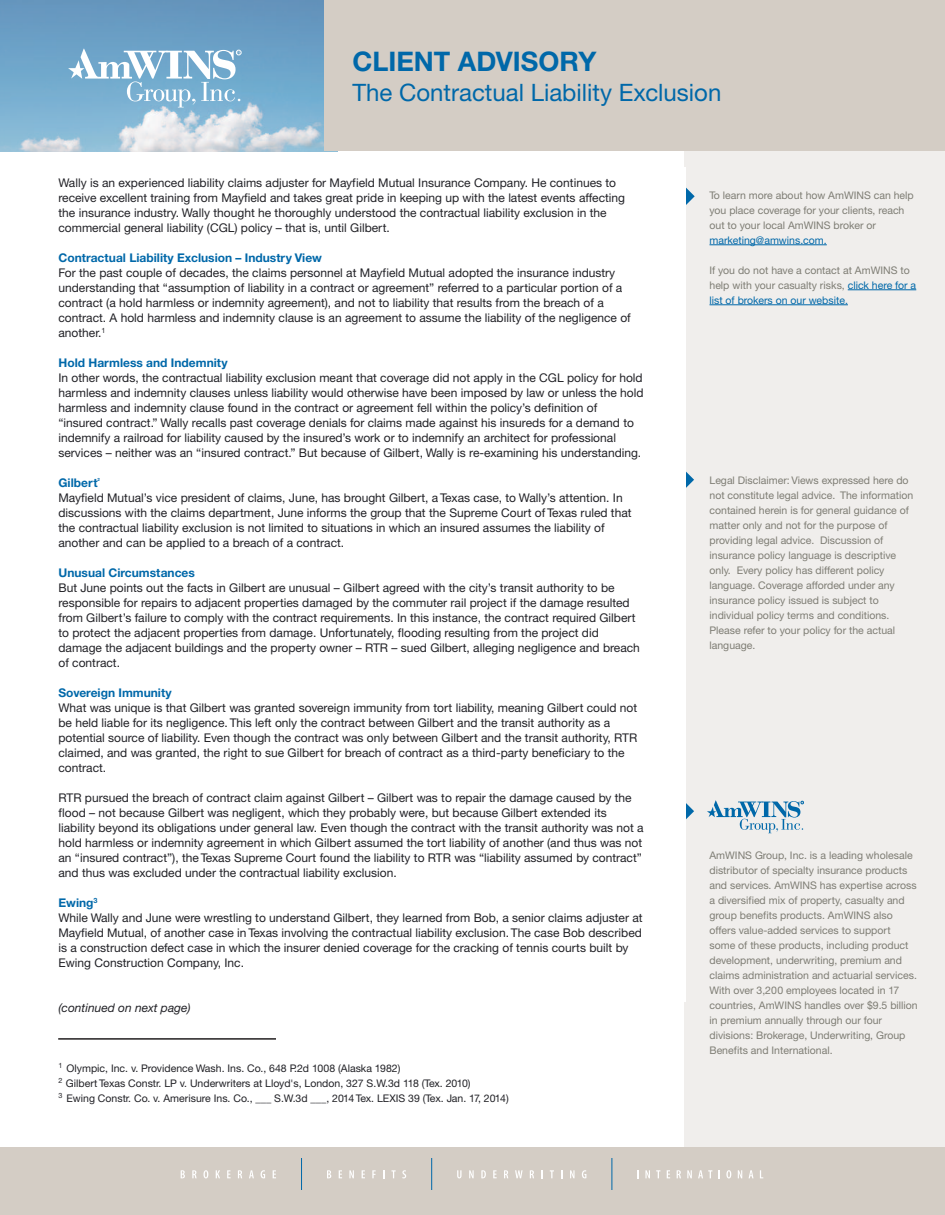
<style>
.page{position:relative;width:945px;height:1215px;background:#fff}
.page>*{position:absolute;margin:0;border:0;box-sizing:border-box;transform-origin:0 0}
.t1{font:700 27px "Helvetica Neue CE";color:#0068a9}
.t2{font:24px "Helvetica Neue CE";color:#0068a9}
.t3{font:12px/15px "Helvetica Neue CE";color:#212126}
.t4{font:700 12px "Helvetica Neue CE";color:#0068a9}
.t5{font:italic 12px "Helvetica Neue CE";color:#212126}
.t6{font:10.5px/15px "Helvetica Neue CE";color:#7e7d74}
.t7{font:10.5px/15px "Helvetica Neue CE";color:#212126}
.t8{font:10.5px "Helvetica Neue CE";color:#0068a9}
.t9{font:700 4.35px "Helvetica Neue CE";color:#0068a9}
.s1{font-weight:700;color:#0068a9}
.s2{color:#0068a9}
</style>
<div class="page">
<div style="left:685px;top:141px;width:260px;height:1017px;background:#f0eeec"></div>
<svg style="left:685px;top:187px;width:10px;height:19px"></svg>
<hr style="left:710px;top:245px;width:114px;height:1px;background:#0068a9">
<hr style="left:848px;top:290px;width:68px;height:1px;background:#0068a9">
<hr style="left:710px;top:305px;width:138px;height:1px;background:#0068a9">
<svg style="left:707px;top:800px;width:96px;height:33px"></svg>
<svg style="left:685px;top:802px;width:9px;height:19px"></svg>
<svg style="left:685px;top:470px;width:9px;height:19px"></svg>
<div style="left:0;top:1148px;width:945px;height:67px;background:#d4cdc5"></div>
<hr style="left:431px;top:1159px;width:1px;height:31px;background:#0068a9">
<hr style="left:612px;top:1159px;width:1px;height:31px;background:#0068a9">
<hr style="left:301px;top:1159px;width:1px;height:31px;background:#0068a9">
<svg style="left:181px;top:1170px;width:4px;height:8px"></svg>
<svg style="left:192px;top:1170px;width:5px;height:8px"></svg>
<svg style="left:204px;top:1170px;width:4px;height:8px"></svg>
<svg style="left:216px;top:1170px;width:4px;height:8px"></svg>
<svg style="left:227px;top:1170px;width:4px;height:8px"></svg>
<svg style="left:238px;top:1170px;width:4px;height:8px"></svg>
<svg style="left:249px;top:1170px;width:5px;height:8px"></svg>
<svg style="left:261px;top:1170px;width:4px;height:8px"></svg>
<svg style="left:273px;top:1170px;width:3px;height:8px"></svg>
<svg style="left:327px;top:1170px;width:4px;height:8px"></svg>
<svg style="left:339px;top:1170px;width:3px;height:8px"></svg>
<svg style="left:349px;top:1170px;width:5px;height:8px"></svg>
<svg style="left:362px;top:1170px;width:3px;height:8px"></svg>
<svg style="left:372px;top:1170px;width:4px;height:8px"></svg>
<svg style="left:391px;top:1170px;width:5px;height:8px"></svg>
<svg style="left:402px;top:1170px;width:4px;height:8px"></svg>
<svg style="left:457px;top:1170px;width:5px;height:8px"></svg>
<svg style="left:469px;top:1170px;width:5px;height:8px"></svg>
<svg style="left:481px;top:1170px;width:5px;height:8px"></svg>
<svg style="left:493px;top:1170px;width:4px;height:8px"></svg>
<svg style="left:504px;top:1170px;width:4px;height:8px"></svg>
<svg style="left:515px;top:1170px;width:8px;height:8px"></svg>
<svg style="left:530px;top:1170px;width:4px;height:8px"></svg>
<svg style="left:541px;top:1170px;width:2px;height:8px"></svg>
<svg style="left:550px;top:1170px;width:4px;height:8px"></svg>
<svg style="left:570px;top:1170px;width:5px;height:8px"></svg>
<svg style="left:582px;top:1170px;width:4px;height:8px"></svg>
<svg style="left:637px;top:1170px;width:2px;height:8px"></svg>
<svg style="left:645px;top:1170px;width:5px;height:8px"></svg>
<svg style="left:656px;top:1170px;width:4px;height:8px"></svg>
<svg style="left:667px;top:1170px;width:3px;height:8px"></svg>
<svg style="left:677px;top:1170px;width:4px;height:8px"></svg>
<svg style="left:687px;top:1170px;width:5px;height:8px"></svg>
<svg style="left:698px;top:1170px;width:14px;height:8px"></svg>
<svg style="left:726px;top:1170px;width:5px;height:8px"></svg>
<svg style="left:738px;top:1170px;width:4px;height:8px"></svg>
<svg style="left:749px;top:1170px;width:5px;height:8px"></svg>
<img style="left:0;top:0;width:324px;height:151px">
<div style="left:324px;top:0;width:621px;height:151px;background:#d4cdc5"></div>
<svg style="left:68px;top:49px;width:173px;height:58px"></svg>
<hr style="left:58px;top:1038px;width:218px;height:2px;background:#231f20">
<h1 class="t1" style="left:352px;top:45px;width:245px">CLIENT ADVISORY</h1>
<h2 class="t2" style="left:352px;top:78px;width:370px">The Contractual Liability Exclusion</h2>
<p class="t3" style="left:58px;top:175px;width:568px">Wally is an experienced liability claims adjuster for Mayfield Mutual Insurance Company. He continues to receive excellent training from Mayfield and takes great pride in keeping up with the latest events affecting the insurance industry. Wally thought he thoroughly understood the contractual liability exclusion in the commercial general liability (CGL) policy – that is, until Gilbert.</p>
<p class="t4" style="left:59px;top:250px;width:265px">Contractual Liability Exclusion – Industry View</p>
<p class="t3" style="left:58px;top:265px;width:574px">For the past couple of decades, the claims personnel at Mayfield Mutual adopted the insurance industry understanding that “assumption of liability in a contract or agreement” referred to a particular portion of a contract (a hold harmless or indemnity agreement), and not to liability that results from the breach of a contract. A hold harmless and indemnity clause is an agreement to assume the liability of the negligence of another.<sup>1</sup></p>
<p class="t4" style="left:58px;top:355px;width:171px">Hold Harmless and Indemnity</p>
<p class="t3" style="left:58px;top:370px;width:586px">In other words, the contractual liability exclusion meant that coverage did not apply in the CGL policy for hold harmless and indemnity clauses unless liability would otherwise have been imposed by law or unless the hold harmless and indemnity clause found in the contract or agreement fell within the policy’s definition of “insured contract.” Wally recalls past coverage denials for claims made against his insureds for a demand to indemnify a railroad for liability caused by the insured’s work or to indemnify an architect for professional services – neither was an “insured contract.” But because of Gilbert, Wally is re-examining his understanding.</p>
<p class="t4" style="left:59px;top:475px;width:41px">Gilbert</p>
<p class="t9" style="left:98px;top:477px;width:4px">2</p>
<p class="t3" style="left:58px;top:490px;width:575px">Mayfield Mutual’s vice president of claims, June, has brought Gilbert, a Texas case, to Wally’s attention. In discussions with the claims department, June informs the group that the Supreme Court of Texas ruled that the contractual liability exclusion is not limited to situations in which an insured assumes the liability of another and can be applied to a breach of a contract.</p>
<p class="t4" style="left:59px;top:565px;width:138px">Unusual Circumstances</p>
<p class="t3" style="left:58px;top:580px;width:583px">But June points out the facts in Gilbert are unusual – Gilbert agreed with the city’s transit authority to be responsible for repairs to adjacent properties damaged by the commuter rail project if the damage resulted from Gilbert’s failure to comply with the contract requirements. In this instance, the contract required Gilbert to protect the adjacent properties from damage. Unfortunately, flooding resulting from the project did damage the adjacent buildings and the property owner – RTR – sued Gilbert, alleging negligence and breach of contract.</p>
<p class="t4" style="left:59px;top:685px;width:115px">Sovereign Immunity</p>
<p class="t3" style="left:59px;top:700px;width:580px">What was unique is that Gilbert was granted sovereign immunity from tort liability, meaning Gilbert could not be held liable for its negligence. This left only the contract between Gilbert and the transit authority as a potential source of liability. Even though the contract was only between Gilbert and the transit authority, RTR claimed, and was granted, the right to sue Gilbert for breach of contract as a third-party beneficiary to the contract.</p>
<p class="t3" style="left:58px;top:790px;width:587px">RTR pursued the breach of contract claim against Gilbert – Gilbert was to repair the damage caused by the flood – not because Gilbert was negligent, which they probably were, but because Gilbert extended its liability beyond its obligations under general law. Even though the contract with the transit authority was not a hold harmless or indemnity agreement in which Gilbert assumed the tort liability of another (and thus was not an “insured contract”), the Texas Supreme Court found the liability to RTR was “liability assumed by contract” and thus was excluded under the contractual liability exclusion.</p>
<p class="t3" style="left:58px;top:895px;width:586px"><span class="s1">Ewing</span><sup>3<br></sup>While Wally and June were wrestling to understand Gilbert, they learned from Bob, a senior claims adjuster at Mayfield Mutual, of another case in Texas involving the contractual liability exclusion. The case Bob described is a construction defect case in which the insurer denied coverage for the cracking of tennis courts built by Ewing Construction Company, Inc.</p>
<p class="t5" style="left:59px;top:1000px;width:134px">(continued on next page)</p>
<p class="t7" style="left:58px;top:1061px;width:452px"><sup>1</sup> Olympic, Inc. v. Providence Wash. Ins. Co., 648 P.2d 1008 (Alaska 1982)<br><sup>2</sup> Gilbert Texas Constr. LP v. Underwriters at Lloyd's, London, 327 S.W.3d 118 (Tex. 2010)<br><sup>3</sup> Ewing Constr. Co. v. Amerisure Ins. Co., ___ S.W.3d ___, 2014 Tex. LEXIS 39 (Tex. Jan. 17, 2014)</p>
<p class="t6" style="left:710px;top:187px;width:206px">To learn more about how AmWINS can help you place coverage for your clients, reach out to your local AmWINS broker or</p>
<p class="t8" style="left:710px;top:234px;width:119px">marketing@amwins.com.</p>
<p class="t6" style="left:710px;top:262px;width:208px">If you do not have a contact at AmWINS to help with your casualty risks, <span class="s2">click here for a list of brokers on our website.</span></p>
<p class="t6" style="left:710px;top:472px;width:205px">Legal Disclaimer: Views expressed here do not constitute legal advice. The information contained herein is for general guidance of matter only and not for the purpose of providing legal advice. Discussion of insurance policy language is descriptive only. Every policy has different policy language. Coverage afforded under any insurance policy issued is subject to individual policy terms and conditions.<br>Please refer to your policy for the actual language.</p>
<p class="t6" style="left:709px;top:847px;width:210px">AmWINS Group, Inc. is a leading wholesale distributor of specialty insurance products and services. AmWINS has expertise across a diversified mix of property, casualty and group benefits products. AmWINS also offers value-added services to support some of these products, including product development, underwriting, premium and claims administration and actuarial services.<br>With over 3,200 employees located in 17 countries, AmWINS handles over $9.5 billion in premium annually through our four divisions: Brokerage, Underwriting, Group Benefits and International.</p>
</div>
